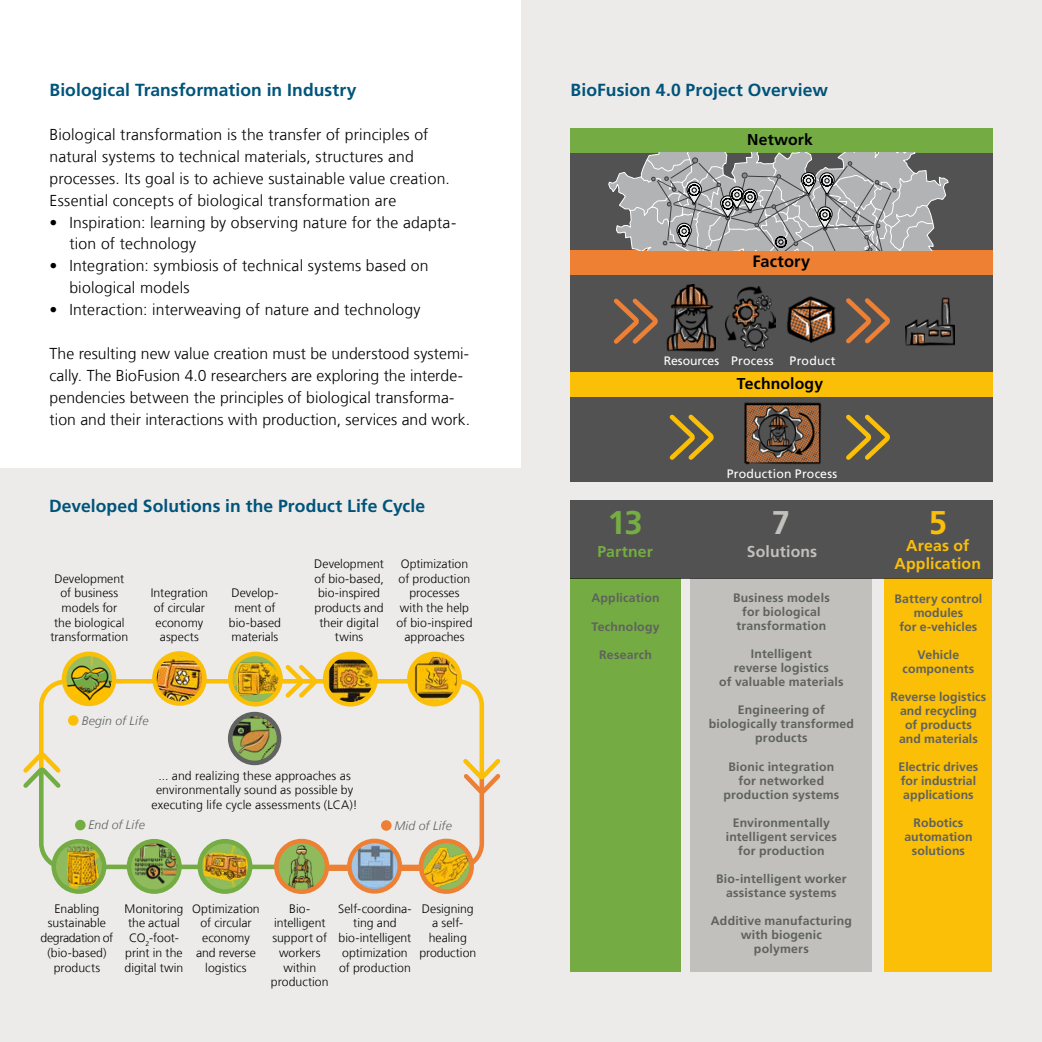
<style>
.page{position:relative;width:1042px;height:1042px;background:#fff}
.page>*{position:absolute;margin:0;border:0;box-sizing:border-box;transform-origin:0 0}
.t1{font:700 32.9px "Frutiger LT Com";color:#74ad43}
.t2{font:700 32.9px "Frutiger LT Com";color:#c1c0bd}
.t3{font:700 32.9px "Frutiger LT Com";color:#fbbf08}
.t4{font:700 17.5px "Frutiger LT Com";letter-spacing:.005em;color:#00547a}
.t5{font:700 16.45px "Frutiger LT Com";letter-spacing:.005em;color:#000}
.t6{font:300 15.75px/21.9px "Frutiger LT Com";letter-spacing:.01em;color:#000}
.t7{font:700 15.75px/17.5px "Frutiger LT Com";letter-spacing:.01em;color:#fbbf08;text-align:center}
.t8{font:700 15.75px "Frutiger LT Com";letter-spacing:.01em;color:#000}
.t9{font:700 15.75px "Frutiger LT Com";letter-spacing:.01em;color:#c1c0bd}
.t10{font:700 15.75px "Frutiger LT Com";letter-spacing:.01em;color:#74ad43}
.t11{font:300 12.25px/14.7px "Frutiger LT Com";letter-spacing:.005em;color:#010305;text-align:center}
.t12{font:700 12.25px/14px "Frutiger LT Com";letter-spacing:.015em;color:#5f625e;text-align:center}
.t13{font:12.25px "Frutiger LT Com";letter-spacing:.015em;color:#fff}
.t14{font:italic 300 12.25px "Frutiger LT Com";letter-spacing:.01em;color:#60635f}
</style>
<div class="page">
<div style="left:0;top:468px;width:521px;height:574px;background:#ecebea"></div>
<hr style="left:80px;top:679px;width:351px;height:4px;background:#fbbf08">
<div style="left:87px;top:864px;width:240px;height:5px;background:#74ac43"></div>
<div style="left:327px;top:864px;width:104px;height:7px;background:#ed8035"></div>
<div style="left:381px;top:820px;width:11px;height:11px;background:#ed8035;border-radius:50%"></div>
<svg style="left:23px;top:677px;width:77px;height:189px"></svg>
<svg style="left:281px;top:665px;width:40px;height:33px"></svg>
<img style="left:64px;top:654px;width:50px;height:50px;border-radius:25px">
<div style="left:62px;top:651px;width:54px;height:55px;border:5px solid #fbbf08;border-radius:50%"></div>
<img style="left:154px;top:653px;width:50px;height:50px;border-radius:25px">
<div style="left:152px;top:651px;width:55px;height:55px;border:5px solid #fbbf08;border-radius:50%"></div>
<img style="left:325px;top:654px;width:50px;height:50px;border-radius:25px">
<div style="left:323px;top:651px;width:55px;height:55px;border:5px solid #fbbf08;border-radius:50%"></div>
<img style="left:349px;top:841px;width:51px;height:50px;border-radius:25px">
<div style="left:347px;top:838px;width:55px;height:55px;border:5px solid #ed8033;border-radius:50%"></div>
<svg style="left:230px;top:654px;width:51px;height:50px"></svg>
<img style="left:230px;top:661px;width:51px;height:43px">
<div style="left:228px;top:651px;width:55px;height:55px;border:5px solid #fbbf08;border-radius:50%"></div>
<img style="left:129px;top:841px;width:50px;height:50px;border-radius:25px">
<div style="left:127px;top:839px;width:55px;height:55px;border:5px solid #74ac43;border-radius:50%"></div>
<img style="left:422px;top:872px;width:46px;height:16px">
<div style="left:419px;top:838px;width:55px;height:56px;border:5px solid #ed8033;border-radius:50%"></div>
<img style="left:54px;top:841px;width:50px;height:50px;border-radius:25px">
<div style="left:51px;top:839px;width:55px;height:55px;border:5px solid #74ac43;border-radius:50%"></div>
<svg style="left:276px;top:841px;width:51px;height:50px"></svg>
<img style="left:285px;top:845px;width:42px;height:46px">
<div style="left:274px;top:839px;width:55px;height:55px;border:5px solid #ed8033;border-radius:50%"></div>
<img style="left:230px;top:714px;width:49px;height:49px;border-radius:24px">
<div style="left:228px;top:712px;width:53px;height:53px;border:5px solid #60635f;border-radius:50%"></div>
<img style="left:409px;top:654px;width:51px;height:50px;border-radius:25px">
<div style="left:407px;top:651px;width:55px;height:55px;border:5px solid #fbbf08;border-radius:50%"></div>
<img style="left:200px;top:841px;width:50px;height:50px;border-radius:25px">
<div style="left:197px;top:839px;width:55px;height:55px;border:5px solid #74ad43;border-radius:50%"></div>
<div style="left:521px;top:0;width:521px;height:1042px;background:#ecebea"></div>
<div style="left:570px;top:128px;width:423px;height:354px;background:#535252"></div>
<div style="left:570px;top:128px;width:423px;height:24px;background:#74ac43"></div>
<div style="left:570px;top:250px;width:423px;height:24px;background:#ed8033"></div>
<div style="left:570px;top:372px;width:423px;height:25px;background:#fbbf08"></div>
<div style="left:570px;top:578px;width:110px;height:393px;background:#74ac43"></div>
<div style="left:884px;top:578px;width:108px;height:393px;background:#fbbf08"></div>
<div style="left:690px;top:578px;width:182px;height:393px;background:#c1c0bd"></div>
<div style="left:570px;top:500px;width:422px;height:78px;background:#535252"></div>
<svg style="left:846px;top:414px;width:44px;height:46px"></svg>
<svg style="left:669px;top:414px;width:45px;height:46px"></svg>
<svg style="left:613px;top:298px;width:45px;height:46px"></svg>
<svg style="left:846px;top:298px;width:44px;height:46px"></svg>
<img style="left:744px;top:402px;width:77px;height:63px">
<img style="left:666px;top:284px;width:49px;height:68px">
<img style="left:787px;top:296px;width:49px;height:47px">
<img style="left:726px;top:287px;width:49px;height:63px">
<img style="left:905px;top:297px;width:50px;height:49px">
<svg style="left:608px;top:153px;width:341px;height:97px"></svg>
<svg style="left:423px;top:677px;width:78px;height:195px"></svg>
<h2 class="t4" style="left:49px;top:80px;width:308px">Biological Transformation in Industry</h2>
<p class="t6" style="left:49px;top:124px;width:402px">Biological transformation is the transfer of principles of natural systems to technical materials, structures and processes. Its goal is to achieve sustainable value creation.<br>Essential concepts of biological transformation are</p>
<p class="t6" style="left:69px;top:211px;width:388px;text-indent:-20px">• Inspiration: learning by observing nature for the adapta&shy;tion of technology</p>
<p class="t6" style="left:69px;top:255px;width:361px;text-indent:-20px">• Integration: symbiosis of technical systems based on biological models</p>
<p class="t6" style="left:49px;top:299px;width:373px">• Interaction: interweaving of nature and technology</p>
<p class="t6" style="left:49px;top:343px;width:422px">The resulting new value creation must be understood systemi&shy;cally. The BioFusion 4.0 researchers are exploring the interde&shy;pendencies between the principles of biological transforma&shy;tion and their interactions with production, services and work.</p>
<h2 class="t4" style="left:49px;top:496px;width:377px">Developed Solutions in the Product Life Cycle</h2>
<p class="t11" style="left:51px;top:571px;width:79px">Development of business models for<br>the biological transformation</p>
<p class="t11" style="left:151px;top:586px;width:59px">Integration of circular economy aspects</p>
<p class="t11" style="left:229px;top:586px;width:54px">Develop&shy;ment of bio-based materials</p>
<p class="t11" style="left:314px;top:556px;width:71px">Development of bio-based, bio-inspired products and their digital twins</p>
<p class="t11" style="left:396px;top:556px;width:77px">Optimization of production processes with the help of bio-inspired approaches</p>
<p class="t14" style="left:82px;top:713px;width:68px">Begin of Life</p>
<p class="t11" style="left:151px;top:768px;width:208px">... and realizing these approaches as environmentally sound as possible by executing life cycle assessments (LCA)!</p>
<p class="t14" style="left:88px;top:818px;width:58px">End of Life</p>
<p class="t14" style="left:394px;top:818px;width:59px">Mid of Life</p>
<p class="t11" style="left:41px;top:901px;width:74px">Enabling sustainable degradation of (bio-based) products</p>
<p class="t11" style="left:124px;top:901px;width:60px">Monitoring the actual<br>CO<sub>2</sub>-foot&shy;print in the digital twin</p>
<p class="t11" style="left:192px;top:901px;width:69px">Optimization of circular economy and reverse logistics</p>
<p class="t11" style="left:271px;top:901px;width:59px">Bio&shy;intelligent support of workers within production</p>
<p class="t11" style="left:338px;top:901px;width:75px">Self-coordina&shy;ting and bio-intelligent optimization of production</p>
<p class="t11" style="left:419px;top:901px;width:58px">Designing a self&shy;healing production</p>
<h2 class="t4" style="left:570px;top:80px;width:259px">BioFusion 4.0 Project Overview</h2>
<p class="t8" style="left:747px;top:130px;width:67px">Network</p>
<h3 class="t5" style="left:752px;top:252px;width:59px">Factory</h3>
<p class="t13" style="left:664px;top:354px;width:111px">Resources Process</p>
<p class="t13" style="left:789px;top:354px;width:47px">Product</p>
<p class="t8" style="left:737px;top:374px;width:88px">Technology</p>
<p class="t13" style="left:727px;top:466px;width:112px">Production Process</p>
<h1 class="t1" style="left:607px;top:503px;width:37px">13</h1>
<h1 class="t2" style="left:772px;top:503px;width:20px">7</h1>
<h1 class="t3" style="left:929px;top:503px;width:20px">5</h1>
<p class="t10" style="left:597px;top:542px;width:57px">Partner</p>
<p class="t9" style="left:747px;top:542px;width:72px">Solutions</p>
<p class="t7" style="left:894px;top:537px;width:88px">Areas of<br>Application</p>
<p class="t12" style="left:591px;top:591px;width:70px">Application</p>
<p class="t12" style="left:591px;top:619px;width:69px">Technology</p>
<p class="t12" style="left:599px;top:647px;width:54px">Research</p>
<p class="t12" style="left:733px;top:591px;width:98px">Business models for biological transformation</p>
<p class="t12" style="left:719px;top:647px;width:126px">Intelligent<br>reverse logistics<br>of valuable materials</p>
<p class="t12" style="left:709px;top:703px;width:147px">Engineering of biologically transformed products</p>
<p class="t12" style="left:723px;top:759px;width:117px">Bionic integration for networked production systems</p>
<p class="t12" style="left:726px;top:815px;width:113px">Environmentally intelligent services for production</p>
<p class="t12" style="left:716px;top:871px;width:132px">Bio-intelligent worker assistance systems</p>
<p class="t12" style="left:711px;top:913px;width:142px">Additive manufacturing with biogenic<br>polymers</p>
<p class="t12" style="left:894px;top:591px;width:89px">Battery control modules<br>for e-vehicles</p>
<p class="t12" style="left:902px;top:647px;width:73px">Vehicle components</p>
<p class="t12" style="left:890px;top:689px;width:97px">Reverse logistics and recycling<br>of products<br>and materials</p>
<p class="t12" style="left:898px;top:759px;width:81px;text-align:left">Electric drives for industrial applications</p>
<p class="t12" style="left:904px;top:815px;width:70px">Robotics automation solutions</p>
</div>
